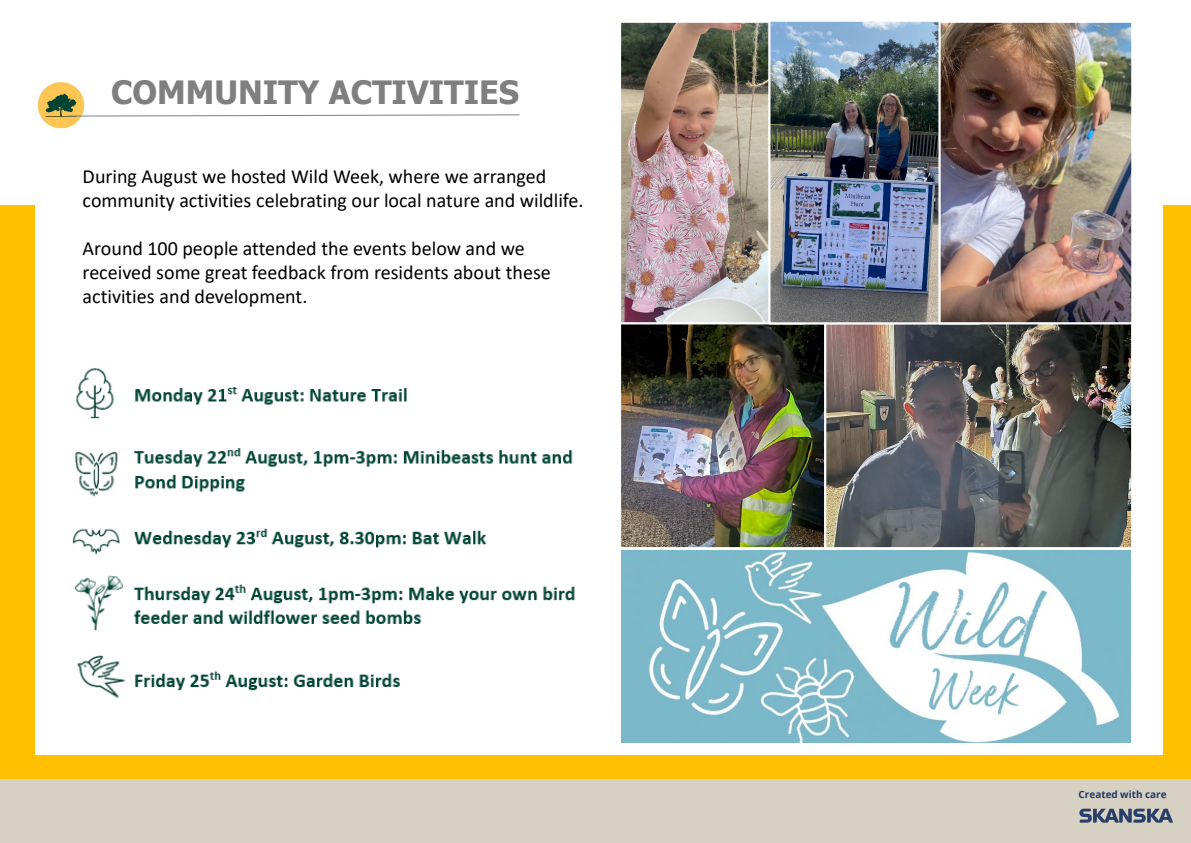
<style>
.page{position:relative;width:1191px;height:843px;background:#fff}
.page>*{position:absolute;margin:0;border:0;box-sizing:border-box;transform-origin:0 0}
.t1{font:700 32px "Tahoma";color:#7f7f7f}
.t2{font:20px/24px "Calibri";color:#000}
.t3{font:700 10px "Open Sans";color:#203864}
</style>
<div class="page">
<img style="left:37px;top:81px;width:51px;height:48px">
<div style="left:0;top:777px;width:1191px;height:65px;background:#d7d1c4"></div>
<img style="left:1079px;top:808px;width:94px;height:15px">
<svg style="left:68px;top:114px;width:452px;height:2px"></svg>
<div style="left:0;top:206px;width:1191px;height:572px;background:#ffc000"></div>
<div style="left:35px;top:191px;width:1127px;height:563px;background:#fff"></div>
<img style="left:622px;top:324px;width:202px;height:222px">
<div style="left:619px;top:303px;width:212px;height:246px;border:2px solid #fff"></div>
<img style="left:622px;top:24px;width:146px;height:297px">
<div style="left:619px;top:21px;width:186px;height:303px;border:2px solid #fff"></div>
<img style="left:827px;top:324px;width:303px;height:222px">
<div style="left:824px;top:306px;width:309px;height:243px;border:2px solid #fff"></div>
<img style="left:771px;top:22px;width:167px;height:299px">
<div style="left:768px;top:19px;width:212px;height:305px;border:2px solid #fff"></div>
<img style="left:621px;top:550px;width:510px;height:192px">
<img style="left:941px;top:24px;width:189px;height:297px">
<div style="left:938px;top:21px;width:195px;height:303px;border:2px solid #fff"></div>
<img style="left:72px;top:367px;width:503px;height:332px">
<p class="t1" style="left:111px;top:70px;width:409px">COMMUNITY ACTIVITIES</p>
<p class="t2" style="left:83px;top:164px;width:502px">During August we hosted Wild Week, where we arranged community activities celebrating our local nature and wildlife.</p>
<p class="t2" style="left:83px;top:236px;width:470px">Around 100 people attended the events below and we received some great feedback from residents about these activities and development.</p>
<p class="t3" style="left:1079px;top:787px;width:90px">Created with care</p>
</div>
